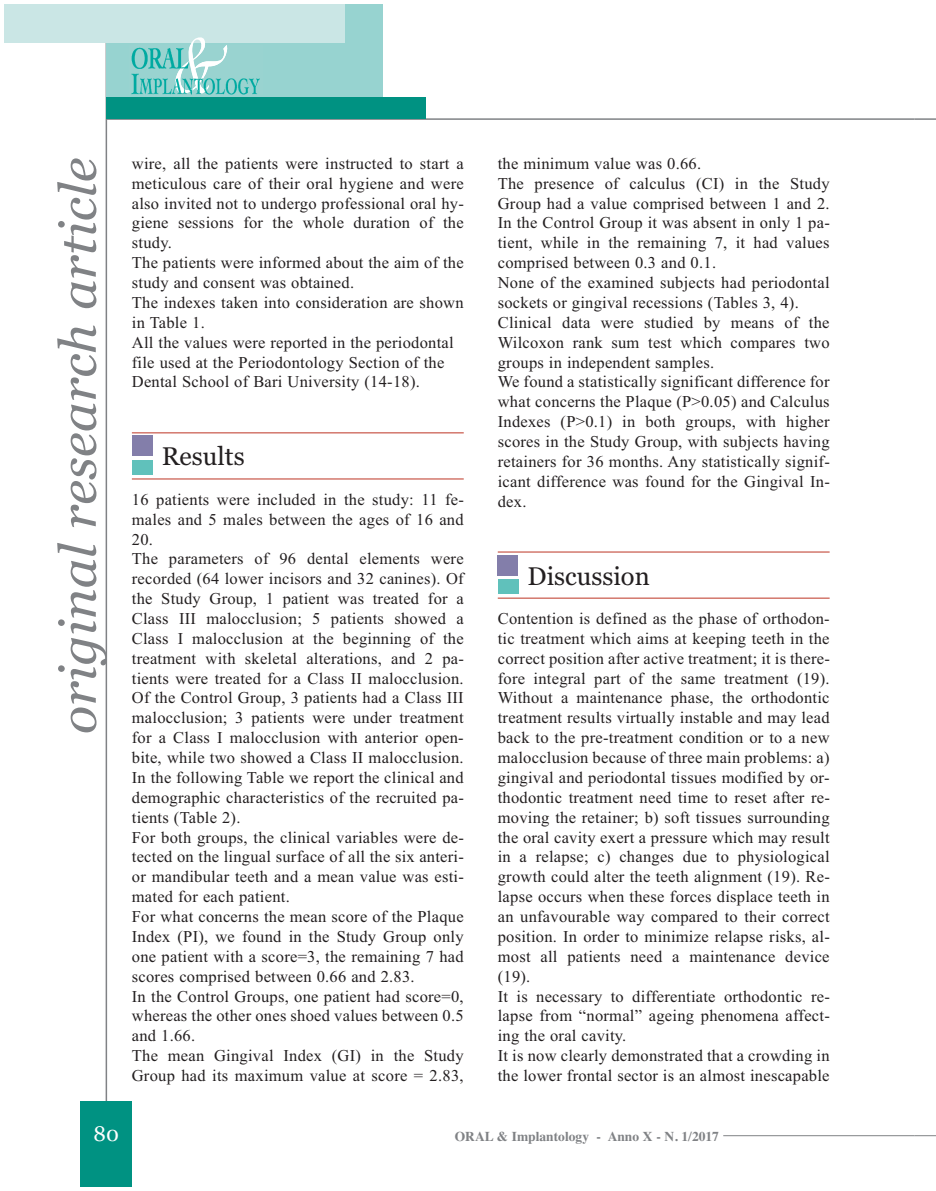
<style>
.page{position:relative;width:936px;height:1191px;background:#fff}
.page>*{position:absolute;margin:0;border:0;box-sizing:border-box;transform-origin:0 0}
.t1{font:italic 51px "Georgia";color:#808285;scale:1.04 1}
.t2{font:25.5px "Georgia";color:#231f20}
.t3{font:21px "Georgia";color:#fff}
.t4{font:16.5px/19.8px "Times New Roman";letter-spacing:.015em;color:#231f20}
.t5{font:700 13.5px "Times";color:#808285}
</style>
<div class="page">
<svg style="left:914px;top:1135px;width:21px;height:1px"></svg>
<hr style="left:914px;top:118px;width:21px;height:2px;background:#808285">
<hr style="left:723px;top:1135px;width:191px;height:1px;background:#808285">
<hr style="left:106px;top:4px;width:1px;height:1182px;background:#808285">
<div style="left:81px;top:1101px;width:51px;height:85px;background:#009282"></div>
<hr style="left:106px;top:118px;width:808px;height:2px;background:#808285">
<div style="left:106px;top:4px;width:277px;height:113px;background:#97d3d0"></div>
<div style="left:106px;top:98px;width:319px;height:21px;background:#009282"></div>
<div style="left:4px;top:4px;width:340px;height:39px;background:#cae6e5"></div>
<hr style="left:132px;top:432px;width:331px;height:1px;background:#d3786d">
<hr style="left:132px;top:478px;width:331px;height:2px;background:#d3786d">
<div style="left:132px;top:436px;width:20px;height:20px;background:#837eaa"></div>
<div style="left:132px;top:460px;width:20px;height:14px;background:#60c1bb"></div>
<hr style="left:497px;top:551px;width:332px;height:2px;background:#d3786d">
<hr style="left:497px;top:597px;width:332px;height:2px;background:#d3786d">
<div style="left:497px;top:555px;width:21px;height:20px;background:#837eaa"></div>
<div style="left:498px;top:579px;width:20px;height:14px;background:#60c1bb"></div>
<svg style="left:190px;top:37px;width:15px;height:8px"></svg>
<img style="left:131px;top:47px;width:129px;height:48px">
<img style="left:175px;top:45px;width:52px;height:48px">
<h1 class="t1" style="left:48px;top:734px;width:556px;rotate:-90deg">original research article</h1>
<p class="t4" style="left:132px;top:153px;width:333px">wire, all the patients were instructed to start a meticulous care of their oral hygiene and were also invited not to undergo professional oral hy&shy;giene sessions for the whole duration of the study.<br>The patients were informed about the aim of the study and consent was obtained.<br>The indexes taken into consideration are shown in Table 1.<br>All the values were reported in the periodontal file used at the Periodontology Section of the Dental School of Bari University (14-18).</p>
<h2 class="t2" style="left:162px;top:442px;width:85px">Results</h2>
<p class="t4" style="left:132px;top:489px;width:333px">16 patients were included in the study: 11 fe&shy;males and 5 males between the ages of 16 and 20.<br>The parameters of 96 dental elements were recorded (64 lower incisors and 32 canines). Of the Study Group, 1 patient was treated for a Class III malocclusion; 5 patients showed a Class I malocclusion at the beginning of the treatment with skeletal alterations, and 2 pa&shy;tients were treated for a Class II malocclusion.<br>Of the Control Group, 3 patients had a Class III malocclusion; 3 patients were under treatment for a Class I malocclusion with anterior open&shy;bite, while two showed a Class II malocclusion.<br>In the following Table we report the clinical and demographic characteristics of the recruited pa&shy;tients (Table 2).<br>For both groups, the clinical variables were de&shy;tected on the lingual surface of all the six anteri&shy;or mandibular teeth and a mean value was esti&shy;mated for each patient.<br>For what concerns the mean score of the Plaque Index (PI), we found in the Study Group only one patient with a score=3, the remaining 7 had scores comprised between 0.66 and 2.83.<br>In the Control Groups, one patient had score=0, whereas the other ones shoed values between 0.5 and 1.66.<br>The mean Gingival Index (GI) in the Study Group had its maximum value at score = 2.83,</p>
<p class="t4" style="left:497px;top:153px;width:333px">the minimum value was 0.66.<br>The presence of calculus (CI) in the Study Group had a value comprised between 1 and 2.<br>In the Control Group it was absent in only 1 pa&shy;tient, while in the remaining 7, it had values comprised between 0.3 and 0.1.<br>None of the examined subjects had periodontal sockets or gingival recessions (Tables 3, 4).<br>Clinical data were studied by means of the Wilcoxon rank sum test which compares two groups in independent samples.<br>We found a statistically significant difference for what concerns the Plaque (P&gt;0.05) and Calculus Indexes (P&gt;0.1) in both groups, with higher scores in the Study Group, with subjects having retainers for 36 months. Any statistically signif&shy;icant difference was found for the Gingival In&shy;dex.</p>
<h2 class="t2" style="left:527px;top:561px;width:124px">Discussion</h2>
<p class="t4" style="left:497px;top:608px;width:333px">Contention is defined as the phase of orthodon&shy;tic treatment which aims at keeping teeth in the correct position after active treatment; it is there&shy;fore integral part of the same treatment (19).<br>Without a maintenance phase, the orthodontic treatment results virtually instable and may lead back to the pre-treatment condition or to a new malocclusion because of three main problems: a) gingival and periodontal tissues modified by or&shy;thodontic treatment need time to reset after re&shy;moving the retainer; b) soft tissues surrounding the oral cavity exert a pressure which may result in a relapse; c) changes due to physiological growth could alter the teeth alignment (19). Re&shy;lapse occurs when these forces displace teeth in an unfavourable way compared to their correct position. In order to minimize relapse risks, al&shy;most all patients need a maintenance device (19).<br>It is necessary to differentiate orthodontic re&shy;lapse from “normal” ageing phenomena affect&shy;ing the oral cavity.<br>It is now clearly demonstrated that a crowding in the lower frontal sector is an almost inescapable</p>
<p class="t3" style="left:94px;top:1121px;width:27px">80</p>
<p class="t5" style="left:455px;top:1128px;width:266px">ORAL &amp; Implantology - Anno X - N. 1/2017</p>
</div>
